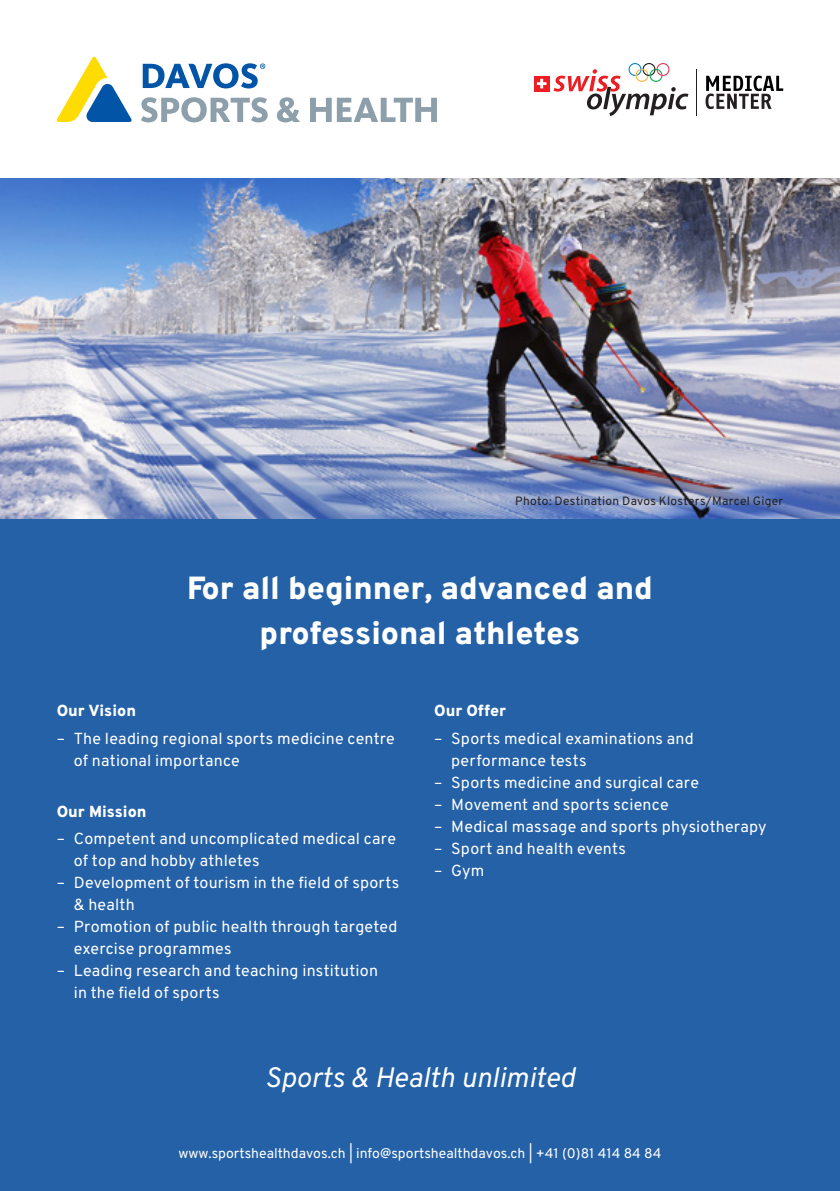
<style>
.page{position:relative;width:840px;height:1191px;background:#fff}
.page>*{position:absolute;margin:0;border:0;box-sizing:border-box;transform-origin:0 0}
._01_Titel{font:800 32px/44px "Overpass";color:#fff;text-align:center}
.t1{font:italic 28px "Overpass";color:#fff}
.t2{font:16px/22px "Overpass";letter-spacing:.015em;color:#fff}
._01_Zwischentitel{font:800 16px "Overpass";color:#fff}
.t3{font:14px "Overpass";color:#fff}
._01_Aufzählung_Absta{font:12px "Overpass";letter-spacing:.025em;color:#231f20}
</style>
<div class="page">
<div style="left:533px;top:76px;width:16px;height:15px;background:#ee1d23"></div>
<svg style="left:536px;top:79px;width:10px;height:9px"></svg>
<svg style="left:705px;top:76px;width:77px;height:33px"></svg>
<hr style="left:695px;top:69px;width:1px;height:47px;background:#231f20">
<svg style="left:553px;top:63px;width:135px;height:53px"></svg>
<svg style="left:141px;top:97px;width:126px;height:25px"></svg>
<svg style="left:277px;top:97px;width:23px;height:25px"></svg>
<svg style="left:310px;top:98px;width:126px;height:24px"></svg>
<svg style="left:57px;top:57px;width:75px;height:65px"></svg>
<svg style="left:143px;top:63px;width:122px;height:25px"></svg>
<div style="left:0;top:519px;width:839px;height:672px;background:#2461a7"></div>
<img style="left:0;top:179px;width:839px;height:340px">
<p class="_01_Aufzählung_Absta" style="left:515px;top:492px;width:269px">Photo: Destination Davos Klosters/Marcel Giger</p>
<p class="_01_Titel" style="left:187px;top:566px;width:467px">For all beginner, advanced and professional athletes</p>
<p class="_01_Zwischentitel" style="left:57px;top:699px;width:81px">Our Vision</p>
<p class="t2" style="left:74px;top:727px;width:322px;text-indent:-17px">– The leading regional sports medicine centre of national importance</p>
<p class="_01_Zwischentitel" style="left:57px;top:799px;width:91px">Our Mission</p>
<p class="t2" style="left:74px;top:827px;width:323px;text-indent:-17px">– Competent and uncomplicated medical care of top and hobby athletes</p>
<p class="t2" style="left:74px;top:871px;width:327px;text-indent:-17px">– Development of tourism in the field of sports &amp; health</p>
<p class="t2" style="left:74px;top:915px;width:325px;text-indent:-17px">– Promotion of public health through targeted exercise programmes</p>
<p class="t2" style="left:74px;top:959px;width:305px;text-indent:-17px">– Leading research and teaching institution in the field of sports</p>
<p class="_01_Zwischentitel" style="left:434px;top:699px;width:73px">Our Offer</p>
<p class="t2" style="left:451px;top:727px;width:244px;text-indent:-17px">– Sports medical examinations and performance tests</p>
<p class="t2" style="left:434px;top:771px;width:266px">– Sports medicine and surgical care</p>
<p class="t2" style="left:434px;top:793px;width:236px">– Movement and sports science</p>
<p class="t2" style="left:434px;top:815px;width:334px">– Medical massage and sports physiotherapy</p>
<p class="t2" style="left:434px;top:837px;width:193px">– Sport and health events</p>
<p class="t2" style="left:434px;top:859px;width:52px">– Gym</p>
<h2 class="t1" style="left:265px;top:1057px;width:312px">Sports &amp; Health unlimited</h2>
<p class="t3" style="left:178px;top:1143px;width:484px">www.sportshealthdavos.ch | info@sportshealthdavos.ch | +41 (0)81 414 84 84</p>
</div>
